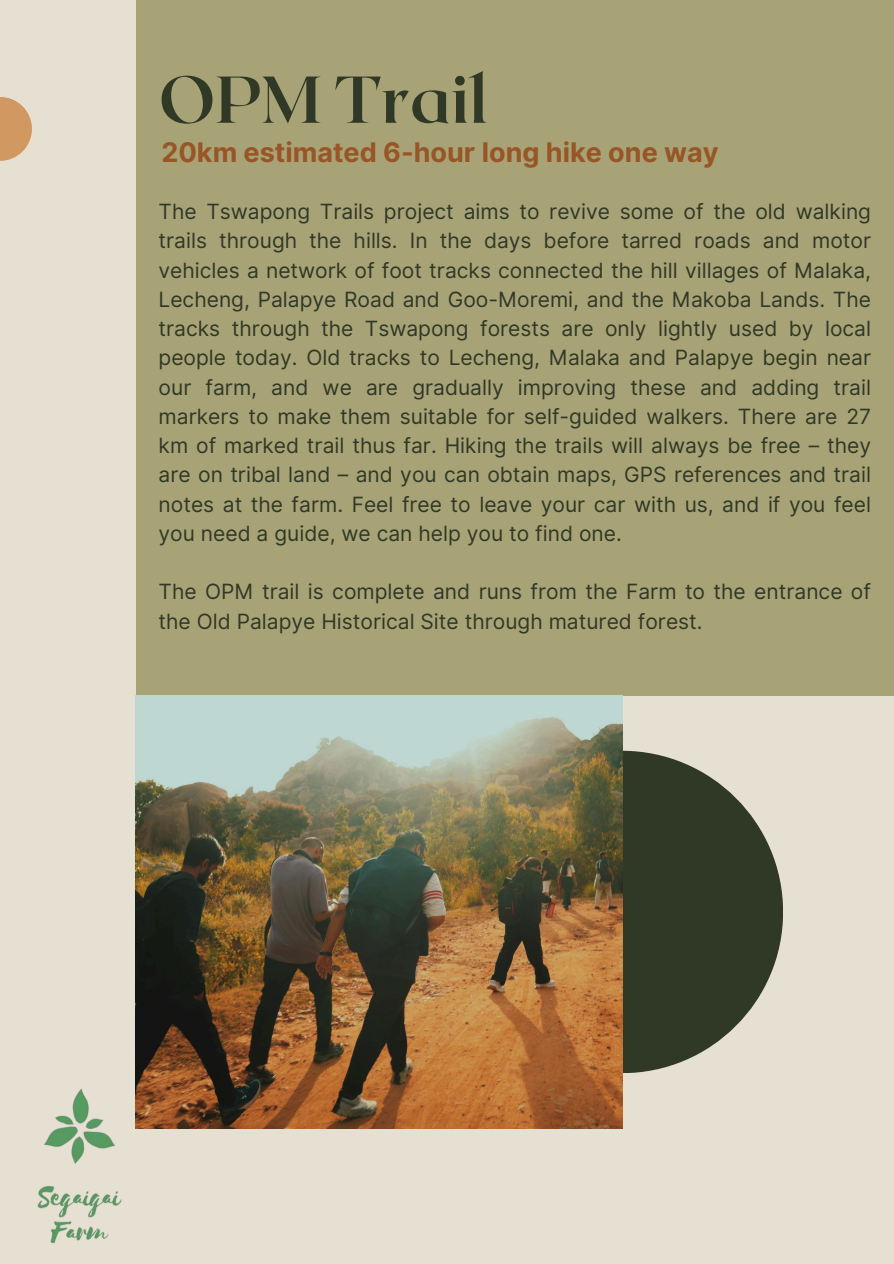
<style>
.page{position:relative;width:894px;height:1264px;background:#fff}
.page>*{position:absolute;margin:0;border:0;box-sizing:border-box;transform-origin:0 0}
.t1{font:700 66px "Roxborough CF";color:#303826}
.t2{font:700 27px "Inter";color:#985525}
.t3{font:21px/29.2px "Inter";color:#303826;text-align:justify}
</style>
<div class="page">
<div style="left:0;top:0;width:893px;height:1263px;background:#e6e0d2"></div>
<div style="left:460px;top:750px;width:322px;height:323px;background:#303826;border-radius:50%"></div>
<div style="left:136px;top:0;width:757px;height:695px;background:#a7a376"></div>
<img style="left:136px;top:695px;width:486px;height:433px">
<svg style="left:0;top:97px;width:32px;height:64px;fill:#d19861"></svg>
<img style="left:37px;top:1060px;width:156px;height:183px">
<h1 class="t1" style="left:158px;top:57px;width:330px">OPM Trail</h1>
<p class="t2" style="left:161px;top:136px;width:558px">20km estimated 6-hour long hike one way</p>
<h2 class="t3" style="left:158px;top:197px;width:713px">The Tswapong Trails project aims to revive some of the old walking trails through the hills. In the days before tarred roads and motor vehicles a network of foot tracks connected the hill villages of Malaka, Lecheng, Palapye Road and Goo-Moremi, and the Makoba Lands. The tracks through the Tswapong forests are only lightly used by local people today. Old tracks to Lecheng, Malaka and Palapye begin near our farm, and we are gradually improving these and adding trail markers to make them suitable for self-guided walkers. There are 27 km of marked trail thus far. Hiking the trails will always be free – they are on tribal land – and you can obtain maps, GPS references and trail notes at the farm. Feel free to leave your car with us, and if you feel you need a guide, we can help you to find one.</h2>
<p class="t3" style="left:158px;top:577px;width:713px">The OPM trail is complete and runs from the Farm to the entrance of the Old Palapye Historical Site through matured forest.</p>
</div>
